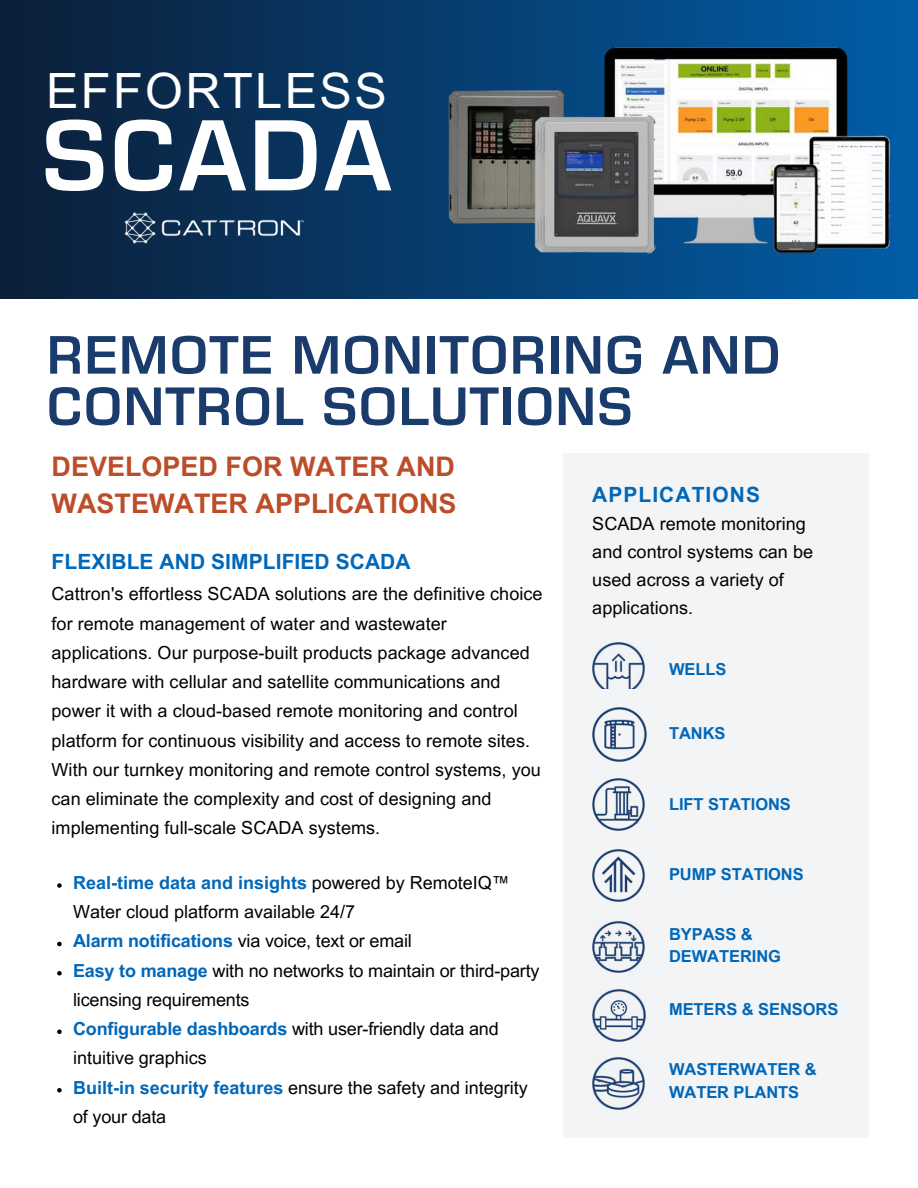
<style>
.page{position:relative;width:918px;height:1188px;background:#fff}
.page>*{position:absolute;margin:0;border:0;box-sizing:border-box;transform-origin:0 0}
.t1{font:600 97.05px "Eurostile LT Pro Unicode";color:#fff}
.t2{font:600 51.9px/51.4px "Eurostile LT Pro Unicode";color:#1a3c6c}
.t3{font:48.6px "Arial MT Pro";letter-spacing:.05em;color:#fff}
.t4{font:700 27px/37.2px "Arial MT Pro";color:#bb4d29}
.t5{font:700 21px "Arial MT Pro";letter-spacing:.005em;color:#0067b9}
.t6{font:700 21px "Arial MT Pro";letter-spacing:.05em;color:#0067b9}
.t7{font:18px/29.2px "Arial MT Pro";letter-spacing:.005em;color:#000}
.t8{font:700 16.5px/22.5px "Arial MT Pro";letter-spacing:-.005em;color:#0067b9}
.s1{font-weight:700;color:#0067b9}
</style>
<div class="page">
<div style="left:564px;top:453px;width:305px;height:684px;background:#f3f4f5"></div>
<div style="left:0;top:0;width:918px;height:299px;background:linear-gradient(to right,#0c1e38,#025da7)"></div>
<img style="left:103px;top:203px;width:218px;height:51px">
<img style="left:429px;top:16px;width:479px;height:265px">
<img style="left:592px;top:643px;width:52px;height:46px">
<img style="left:592px;top:708px;width:54px;height:54px">
<img style="left:592px;top:779px;width:52px;height:52px">
<img style="left:592px;top:850px;width:52px;height:52px">
<img style="left:592px;top:921px;width:52px;height:52px">
<img style="left:592px;top:1058px;width:52px;height:51px">
<img style="left:592px;top:989px;width:53px;height:53px">
<svg style="left:57px;top:883px;width:5px;height:5px"></svg>
<svg style="left:57px;top:942px;width:5px;height:4px"></svg>
<svg style="left:57px;top:971px;width:5px;height:5px"></svg>
<svg style="left:57px;top:1030px;width:5px;height:4px"></svg>
<svg style="left:57px;top:1088px;width:5px;height:5px"></svg>
<h3 class="t3" style="left:46px;top:63px;width:342px">EFFORTLESS</h3>
<h1 class="t1" style="left:40px;top:97px;width:354px">SCADA</h1>
<h2 class="t2" style="left:46px;top:329px;width:737px">REMOTE MONITORING AND<br>CONTROL SOLUTIONS</h2>
<h3 class="t4" style="left:52px;top:449px;width:407px">DEVELOPED FOR WATER AND<br>WASTEWATER APPLICATIONS</h3>
<p class="t5" style="left:52px;top:549px;width:361px">FLEXIBLE AND SIMPLIFIED SCADA</p>
<p class="t7" style="left:52px;top:580px;width:493px">Cattron's effortless SCADA solutions are the definitive choice for remote management of water and wastewater applications. Our purpose-built products package advanced hardware with cellular and satellite communications and power it with a cloud-based remote monitoring and control platform for continuous visibility and access to remote sites.<br>With our turnkey monitoring and remote control systems, you can eliminate the complexity and cost of designing and implementing full-scale SCADA systems.</p>
<p class="t7" style="left:73px;top:869px;width:468px"><span class="s1">Real-time data and insights</span> powered by RemoteIQ™ Water cloud platform available 24/7<br><span class="s1">Alarm notifications</span> via voice, text or email<br><span class="s1">Easy to manage</span> with no networks to maintain or third-party licensing requirements<br><span class="s1">Configurable dashboards</span> with user-friendly data and intuitive graphics<br><span class="s1">Built-in security features</span> ensure the safety and integrity of your data</p>
<p class="t6" style="left:592px;top:483px;width:169px">APPLICATIONS</p>
<p class="t7" style="left:592px;top:511px;width:222px;line-height:28.2px">SCADA remote monitoring and control systems can be used across a variety of applications.</p>
<p class="t8" style="left:669px;top:659px;width:59px">WELLS</p>
<p class="t8" style="left:669px;top:722px;width:58px">TANKS</p>
<p class="t8" style="left:669px;top:793px;width:123px">LIFT STATIONS</p>
<p class="t8" style="left:669px;top:863px;width:136px">PUMP STATIONS</p>
<p class="t8" style="left:669px;top:923px;width:114px">BYPASS &amp;<br>DEWATERING</p>
<p class="t8" style="left:669px;top:999px;width:171px">METERS &amp; SENSORS</p>
<p class="t8" style="left:669px;top:1059px;width:149px">WASTERWATER &amp;<br>WATER PLANTS</p>
</div>
